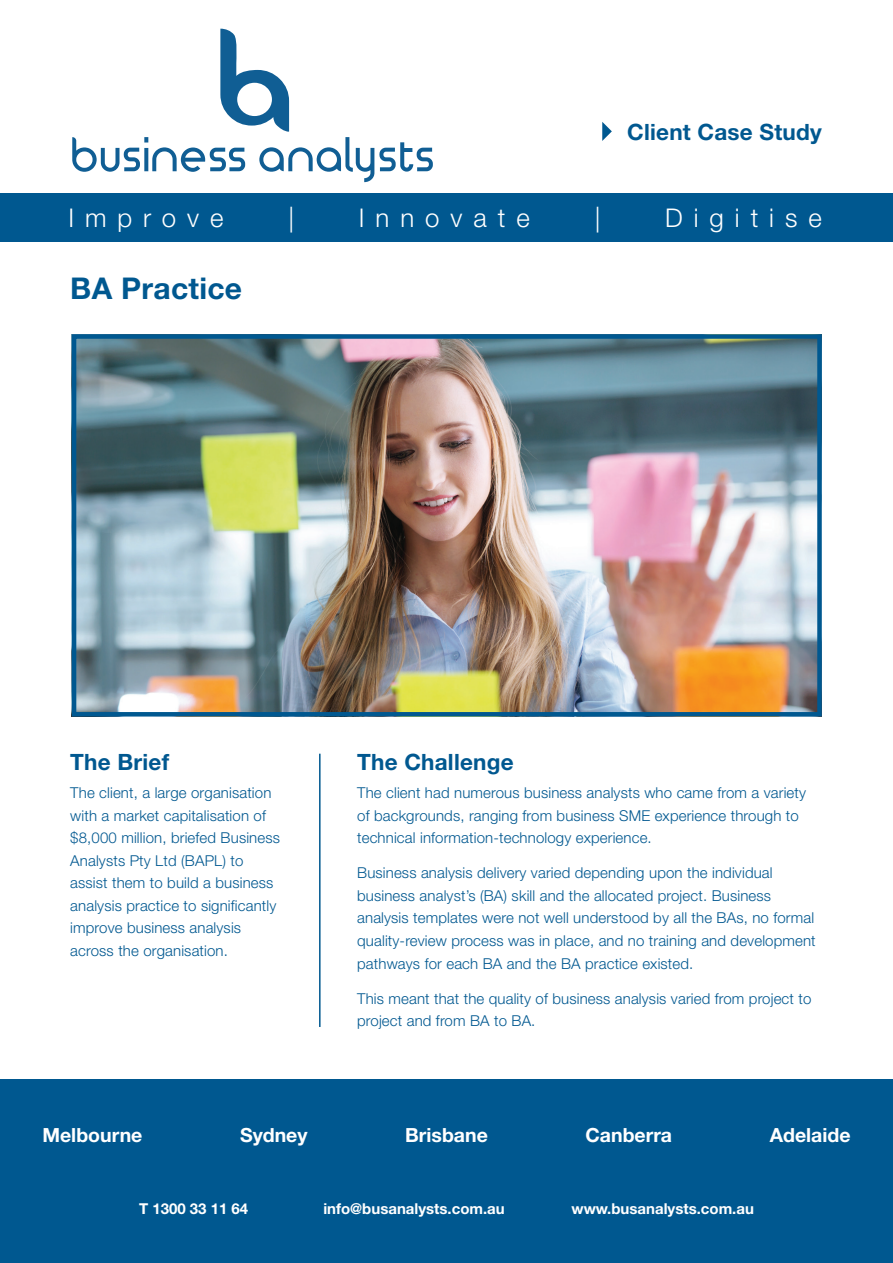
<style>
.page{position:relative;width:893px;height:1263px;background:#fff}
.page>*{position:absolute;margin:0;border:0;box-sizing:border-box;transform-origin:0 0}
.t1{font:700 30px "Helvetica Neue LT Std";letter-spacing:.01em;color:#005890}
.t2{font:300 25.8px "Helvetica Neue LT Std";letter-spacing:.425em;color:#fff}
.t3{font:700 22.5px "Helvetica Neue LT Std";letter-spacing:.01em;color:#005890}
.t4{font:700 19.5px "Helvetica Neue LT Std";color:#fff}
.t5{font:300 15px/22.5px "Helvetica Neue LT Std";letter-spacing:.01em;color:#005890}
.t6{font:700 15px "Helvetica Neue LT Std";color:#fff}
</style>
<div class="page">
<svg style="left:602px;top:122px;width:10px;height:19px"></svg>
<div style="left:0;top:1080px;width:893px;height:183px;background:#005890"></div>
<svg style="left:72px;top:29px;width:361px;height:153px"></svg>
<div style="left:0;top:193px;width:893px;height:49px;background:#005890"></div>
<img style="left:77px;top:339px;width:740px;height:372px">
<div style="left:72px;top:334px;width:750px;height:382px;border:4px solid #005890"></div>
<hr style="left:319px;top:754px;width:2px;height:273px;background:#005890">
<h3 class="t3" style="left:627px;top:118px;width:196px">Client Case Study</h3>
<h2 class="t2" style="left:68px;top:202px;width:157px">Improve</h2>
<h2 class="t2" style="left:288px;top:202px;width:7px">|</h2>
<h2 class="t2" style="left:359px;top:202px;width:172px">Innovate</h2>
<h2 class="t2" style="left:595px;top:202px;width:7px">|</h2>
<h2 class="t2" style="left:665px;top:202px;width:158px">Digitise</h2>
<h1 class="t1" style="left:70px;top:270px;width:173px">BA Practice</h1>
<h3 class="t3" style="left:70px;top:748px;width:100px">The Brief</h3>
<p class="t5" style="left:70px;top:781px;width:211px">The client, a large organisation with a market capitalisation of $8,000 million, briefed Business<br>Analysts Pty Ltd (BAPL) to assist them to build a business analysis practice to significantly improve business analysis across the organisation.</p>
<h3 class="t3" style="left:357px;top:748px;width:158px">The Challenge</h3>
<p class="t5" style="left:357px;top:781px;width:450px">The client had numerous business analysts who came from a variety of backgrounds, ranging from business SME experience through to technical information-technology experience.</p>
<p class="t5" style="left:357px;top:861px;width:460px">Business analysis delivery varied depending upon the individual business analyst’s (BA) skill and the allocated project. Business analysis templates were not well understood by all the BAs, no formal quality-review process was in place, and no training and development pathways for each BA and the BA practice existed.</p>
<p class="t5" style="left:357px;top:987px;width:456px">This meant that the quality of business analysis varied from project to project and from BA to BA.</p>
<h3 class="t4" style="left:42px;top:1123px;width:101px">Melbourne</h3>
<h3 class="t4" style="left:240px;top:1123px;width:69px">Sydney</h3>
<h3 class="t4" style="left:405px;top:1123px;width:84px">Brisbane</h3>
<h3 class="t4" style="left:585px;top:1123px;width:88px">Canberra</h3>
<h3 class="t4" style="left:770px;top:1123px;width:82px">Adelaide</h3>
<p class="t6" style="left:139px;top:1200px;width:111px">T 1300 33 11 64</p>
<p class="t6" style="left:323px;top:1200px;width:183px">info@busanalysts.com.au</p>
<p class="t6" style="left:571px;top:1200px;width:184px">www.busanalysts.com.au</p>
</div>
